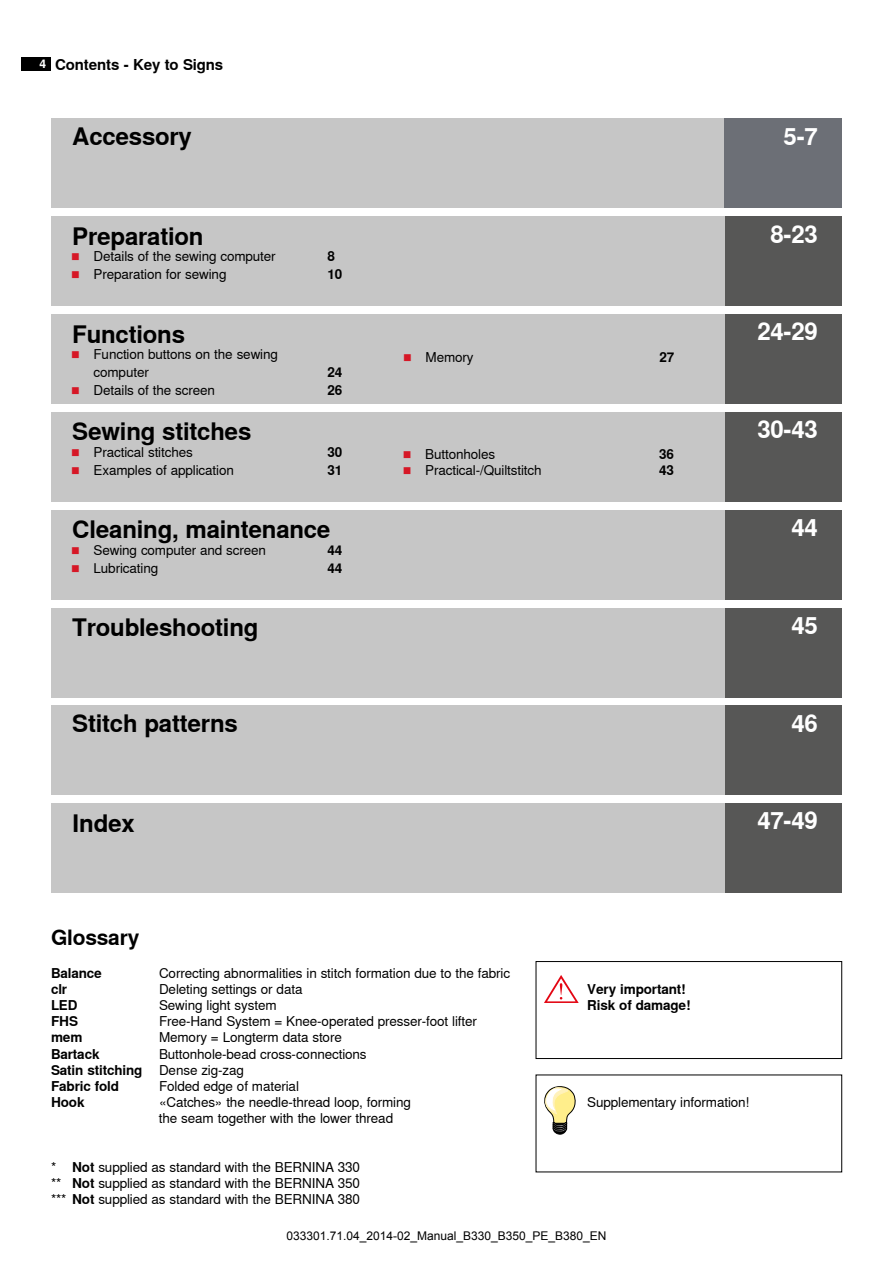
<style>
.page{position:relative;width:893px;height:1263px;background:#fff}
.page>*{position:absolute;margin:0;border:0;box-sizing:border-box;transform-origin:0 0}
.t1{font:700 24px "Nimbus Sans Global";letter-spacing:-.01em;color:#000}
.t2{font:700 24px "Nimbus Sans Global";letter-spacing:-.01em;color:#fff}
.t3{font:700 21px "Nimbus Sans Global";letter-spacing:-.01em;color:#000}
.t4{font:700 15px "Nimbus Sans Global";letter-spacing:-.01em;color:#000}
.t5{font:13.5px/16.2px "Nimbus Sans Global";letter-spacing:-.01em;color:#000}
.t6{font:700 13.5px/16.2px "Nimbus Sans Global";letter-spacing:-.01em;color:#000}
.t7{font:12px "Arial";color:#000}
.t8{font:700 12px "Nimbus Sans Global";color:#fff}
.s1{font-weight:700;font-size:6.75px;color:#d61726}
.s2{font-weight:700}
</style>
<div class="page">
<div style="left:21px;top:57px;width:30px;height:13px;background:#000"></div>
<svg style="left:544px;top:975px;width:35px;height:28px"></svg>
<svg style="left:544px;top:1086px;width:32px;height:48px"></svg>
<div style="left:536px;top:961px;width:306px;height:98px;border:1px solid #000"></div>
<div style="left:51px;top:119px;width:673px;height:89px;background:#c6c6c6"></div>
<div style="left:724px;top:119px;width:118px;height:89px;background:#6c6f76"></div>
<div style="left:724px;top:217px;width:118px;height:89px;background:#575756"></div>
<div style="left:724px;top:314px;width:118px;height:90px;background:#575756"></div>
<div style="left:724px;top:412px;width:118px;height:89px;background:#575756"></div>
<div style="left:724px;top:510px;width:118px;height:89px;background:#575756"></div>
<div style="left:724px;top:608px;width:118px;height:89px;background:#575756"></div>
<div style="left:724px;top:706px;width:118px;height:89px;background:#575756"></div>
<div style="left:724px;top:803px;width:118px;height:90px;background:#575756"></div>
<div style="left:51px;top:217px;width:673px;height:89px;background:#c6c6c6"></div>
<div style="left:51px;top:314px;width:673px;height:90px;background:#c6c6c6"></div>
<div style="left:51px;top:412px;width:673px;height:89px;background:#c6c6c6"></div>
<div style="left:51px;top:510px;width:673px;height:89px;background:#c6c6c6"></div>
<div style="left:51px;top:608px;width:673px;height:89px;background:#c6c6c6"></div>
<div style="left:51px;top:706px;width:673px;height:89px;background:#c6c6c6"></div>
<div style="left:51px;top:803px;width:673px;height:90px;background:#c6c6c6"></div>
<p class="t8" style="left:40px;top:56px;width:8px">4</p>
<p class="t4" style="left:55px;top:56px;width:169px">Contents - Key to Signs</p>
<h1 class="t1" style="left:72px;top:121px;width:121px">Accessory</h1>
<h1 class="t2" style="left:784px;top:121px;width:36px">5-7</h1>
<h1 class="t1" style="left:72px;top:221px;width:133px">Preparation</h1>
<p class="t5" style="left:72px;top:248px;width:205px"><span class="s1">█</span> Details of the sewing computer</p>
<p class="t6" style="left:327px;top:248px;width:9px">8</p>
<p class="t5" style="left:72px;top:266px;width:156px"><span class="s1">█</span> Preparation for sewing</p>
<p class="t6" style="left:327px;top:266px;width:16px">10</p>
<h1 class="t1" style="left:72px;top:319px;width:114px">Functions</h1>
<p class="t5" style="left:94px;top:345px;width:186px;line-height:18px;text-indent:-21px"><span class="s1">█</span> Function buttons on the sewing computer</p>
<p class="t6" style="left:327px;top:364px;width:16px">24</p>
<p class="t5" style="left:72px;top:382px;width:144px"><span class="s1">█</span> Details of the screen</p>
<p class="t6" style="left:327px;top:382px;width:16px">26</p>
<h1 class="t1" style="left:72px;top:417px;width:181px">Sewing stitches</h1>
<p class="t5" style="left:72px;top:443px;width:122px"><span class="s1">█</span> Practical stitches</p>
<p class="t6" style="left:327px;top:443px;width:16px">30</p>
<p class="t5" style="left:72px;top:461px;width:163px"><span class="s1">█</span> Examples of application</p>
<p class="t6" style="left:327px;top:461px;width:16px">31</p>
<h1 class="t1" style="left:72px;top:515px;width:260px">Cleaning, maintenance</h1>
<p class="t5" style="left:72px;top:541px;width:195px"><span class="s1">█</span> Sewing computer and screen</p>
<p class="t6" style="left:327px;top:541px;width:16px">44</p>
<p class="t5" style="left:72px;top:559px;width:87px"><span class="s1">█</span> Lubricating</p>
<p class="t6" style="left:327px;top:559px;width:16px">44</p>
<h1 class="t1" style="left:72px;top:612px;width:188px">Troubleshooting</h1>
<h1 class="t1" style="left:72px;top:708px;width:167px">Stitch patterns</h1>
<p class="t5" style="left:404px;top:349px;width:71px"><span class="s1">█</span> Memory</p>
<p class="t6" style="left:659px;top:349px;width:16px">27</p>
<p class="t5" style="left:404px;top:446px;width:93px"><span class="s1">█</span> Buttonholes</p>
<p class="t6" style="left:659px;top:446px;width:16px">36</p>
<p class="t5" style="left:404px;top:462px;width:139px"><span class="s1">█</span> Practical-/Quiltstitch</p>
<p class="t6" style="left:659px;top:462px;width:16px">43</p>
<h1 class="t2" style="left:770px;top:219px;width:49px">8-23</h1>
<h1 class="t2" style="left:757px;top:317px;width:62px">24-29</h1>
<h1 class="t2" style="left:757px;top:415px;width:62px">30-43</h1>
<h1 class="t2" style="left:791px;top:512px;width:28px">44</h1>
<h1 class="t2" style="left:791px;top:610px;width:28px">45</h1>
<h1 class="t2" style="left:791px;top:708px;width:28px">46</h1>
<h1 class="t1" style="left:72px;top:808px;width:64px">Index</h1>
<h1 class="t2" style="left:757px;top:806px;width:62px">47-49</h1>
<h2 class="t3" style="left:51px;top:924px;width:90px">Glossary</h2>
<p class="t6" style="left:51px;top:964px;width:52px">Balance</p>
<p class="t5" style="left:159px;top:964px;width:353px">Correcting abnormalities in stitch formation due to the fabric</p>
<p class="t6" style="left:51px;top:980px;width:18px">clr</p>
<p class="t5" style="left:159px;top:980px;width:145px">Deleting settings or data</p>
<p class="t6" style="left:51px;top:997px;width:28px">LED</p>
<p class="t5" style="left:159px;top:997px;width:119px">Sewing light system</p>
<p class="t6" style="left:51px;top:1013px;width:29px">FHS</p>
<p class="t5" style="left:159px;top:1013px;width:320px">Free-Hand System = Knee-operated presser-foot lifter</p>
<p class="t6" style="left:51px;top:1029px;width:33px">mem</p>
<p class="t5" style="left:159px;top:1029px;width:184px">Memory = Longterm data store</p>
<p class="t6" style="left:51px;top:1045px;width:50px">Bartack</p>
<p class="t5" style="left:51px;top:1045px;width:317px;text-indent:108px">Buttonhole-bead cross-connections<br><span class="s2">Satin stitching</span> Dense zig-zag<br><span class="s2">Fabric fold</span></p>
<p class="t5" style="left:159px;top:1078px;width:141px">Folded edge of material</p>
<p class="t6" style="left:51px;top:1094px;width:35px">Hook</p>
<p class="t5" style="left:159px;top:1094px;width:254px">«Catches» the needle-thread loop, forming the seam together with the lower thread</p>
<p class="t5" style="left:51px;top:1159px;width:311px;text-align:justify">* <span class="s2">Not</span> supplied as standard with the BERNINA 330 ** <span class="s2">Not</span> supplied as standard with the BERNINA 350 *** <span class="s2">Not</span> supplied as standard with the BERNINA 380</p>
<p class="t6" style="left:587px;top:980px;width:105px">Very important!<br>Risk of damage!</p>
<p class="t5" style="left:587px;top:1094px;width:164px">Supplementary information!</p>
<p class="t7" style="left:286px;top:1229px;width:322px">033301.71.04_2014-02_Manual_B330_B350_PE_B380_EN</p>
</div>
